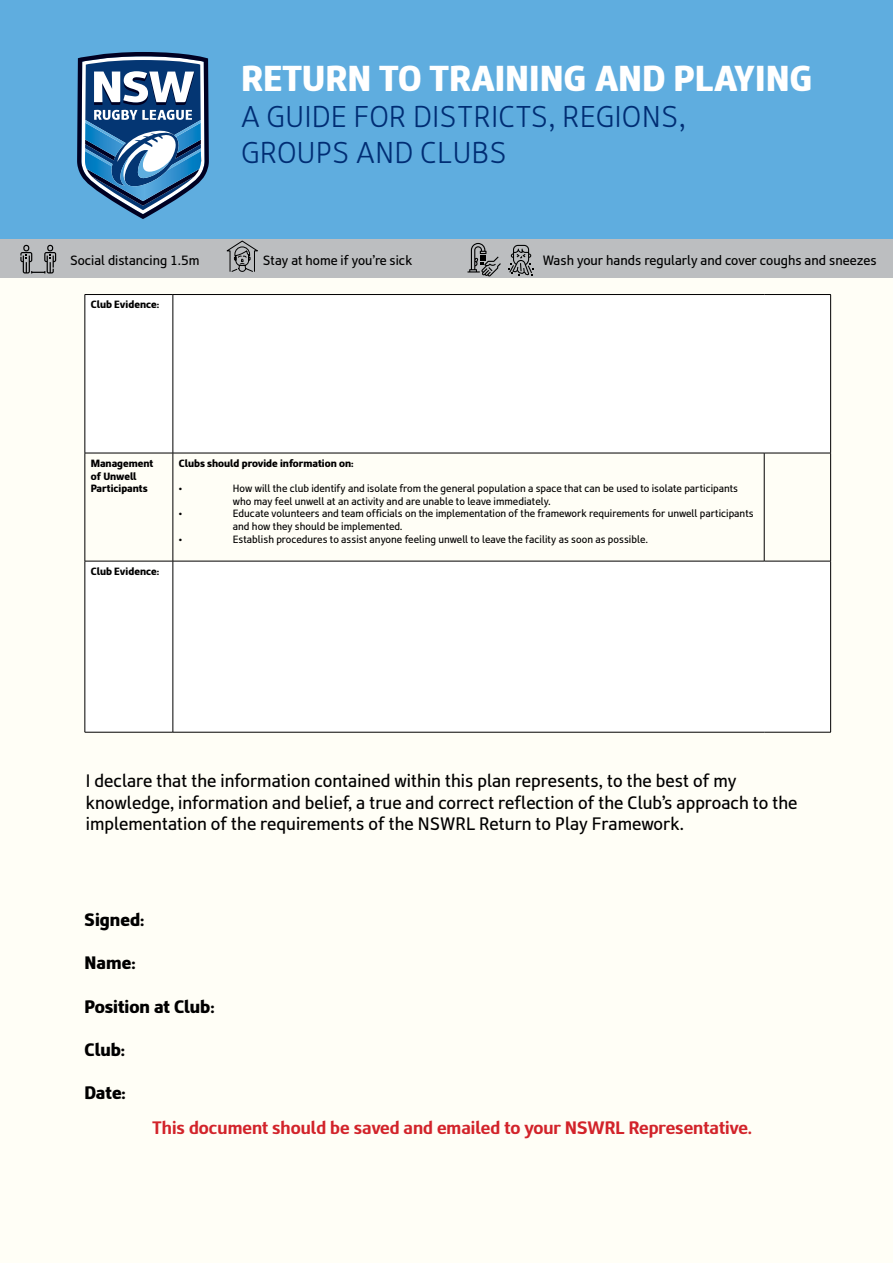
<style>
.page{position:relative;width:893px;height:1263px;background:#fff}
.page>*{position:absolute;margin:0;border:0;box-sizing:border-box;transform-origin:0 0}
.t1{font:900 36px "RL Font";color:#fff}
.t2{font:300 30px/36px "RL Font";color:#002d74}
.t3{font:18px/21.6px "RL Font";color:#000}
.t4{font:700 18px "RL Font";color:#d2232a}
.t5{font:900 18px "RL Font";color:#000}
.t6{font:13.5px "RL Font";color:#000}
.t7{font:13.35px "RL Font";color:#000}
.t8{font:10.5px/12.6px "RL Font";color:#000}
.t9{font:900 10.5px/12.6px "RL Font";color:#000}
</style>
<div class="page">
<div style="left:0;top:0;width:893px;height:259px;background:#5faddf"></div>
<svg style="left:77px;top:52px;width:132px;height:167px"></svg>
<div style="left:0;top:240px;width:893px;height:38px;background:#bcbec0"></div>
<svg style="left:20px;top:245px;width:36px;height:28px"></svg>
<svg style="left:226px;top:240px;width:32px;height:32px"></svg>
<svg style="left:467px;top:243px;width:34px;height:33px"></svg>
<svg style="left:508px;top:245px;width:25px;height:31px"></svg>
<div style="left:0;top:278px;width:893px;height:985px;background:#fffef6"></div>
<svg style="left:86px;top:295px;width:744px;height:437px;fill:#fff"></svg>
<hr style="left:85px;top:294px;width:88px;height:1px;background:#000">
<hr style="left:85px;top:295px;width:1px;height:158px;background:#000">
<hr style="left:173px;top:294px;width:591px;height:1px;background:#000">
<hr style="left:173px;top:295px;width:1px;height:158px;background:#000">
<hr style="left:764px;top:294px;width:67px;height:1px;background:#000">
<hr style="left:830px;top:295px;width:1px;height:158px;background:#000">
<hr style="left:85px;top:453px;width:88px;height:1px;background:#000">
<hr style="left:85px;top:453px;width:1px;height:108px;background:#000">
<hr style="left:173px;top:453px;width:591px;height:1px;background:#000">
<hr style="left:173px;top:453px;width:1px;height:108px;background:#000">
<hr style="left:764px;top:453px;width:67px;height:1px;background:#000">
<hr style="left:764px;top:453px;width:1px;height:108px;background:#000">
<hr style="left:830px;top:453px;width:1px;height:108px;background:#000">
<hr style="left:85px;top:561px;width:88px;height:1px;background:#000">
<hr style="left:85px;top:561px;width:1px;height:171px;background:#000">
<hr style="left:173px;top:561px;width:591px;height:1px;background:#000">
<hr style="left:173px;top:561px;width:1px;height:171px;background:#000">
<hr style="left:764px;top:561px;width:67px;height:1px;background:#000">
<hr style="left:830px;top:561px;width:1px;height:171px;background:#000">
<hr style="left:85px;top:732px;width:88px;height:1px;background:#000">
<hr style="left:173px;top:732px;width:591px;height:1px;background:#000">
<hr style="left:764px;top:732px;width:67px;height:1px;background:#000">
<h1 class="t1" style="left:241px;top:58px;width:573px">RETURN TO TRAINING AND PLAYING</h1>
<h2 class="t2" style="left:241px;top:100px;width:446px">A GUIDE FOR DISTRICTS, REGIONS,<br>GROUPS AND CLUBS</h2>
<p class="t7" style="left:70px;top:253px;width:131px">Social distancing 1.5m</p>
<p class="t7" style="left:263px;top:253px;width:151px">Stay at home if you’re sick</p>
<p class="t6" style="left:543px;top:253px;width:335px">Wash your hands regularly and cover coughs and sneezes</p>
<p class="t9" style="left:91px;top:299px;width:70px">Club Evidence:</p>
<p class="t9" style="left:91px;top:457px;width:64px">Management of Unwell<br>Participants</p>
<p class="t9" style="left:179px;top:457px;width:176px">Clubs should provide information on:</p>
<p class="t8" style="left:179px;top:482px;width:5px">•</p>
<p class="t8" style="left:233px;top:482px;width:507px">How will the club identify and isolate from the general population a space that can be used to isolate participants who may feel unwell at an activity and are unable to leave immediately.</p>
<p class="t8" style="left:179px;top:508px;width:5px">•</p>
<p class="t8" style="left:233px;top:508px;width:522px">Educate volunteers and team officials on the implementation of the framework requirements for unwell participants and how they should be implemented.</p>
<p class="t8" style="left:179px;top:533px;width:5px">•</p>
<p class="t8" style="left:233px;top:533px;width:416px">Establish procedures to assist anyone feeling unwell to leave the facility as soon as possible.</p>
<p class="t9" style="left:91px;top:565px;width:70px">Club Evidence:</p>
<p class="t3" style="left:86px;top:770px;width:713px">I declare that the information contained within this plan represents, to the best of my knowledge, information and belief, a true and correct reflection of the Club’s approach to the implementation of the requirements of the NSWRL Return to Play Framework.</p>
<h3 class="t5" style="left:85px;top:910px;width:61px">Signed:</h3>
<h3 class="t5" style="left:85px;top:953px;width:52px">Name:</h3>
<h3 class="t5" style="left:85px;top:996px;width:131px">Position at Club:</h3>
<h3 class="t5" style="left:85px;top:1039px;width:42px">Club:</h3>
<h3 class="t5" style="left:85px;top:1082px;width:43px">Date:</h3>
<h3 class="t4" style="left:152px;top:1117px;width:601px">This document should be saved and emailed to your NSWRL Representative.</h3>
</div>
